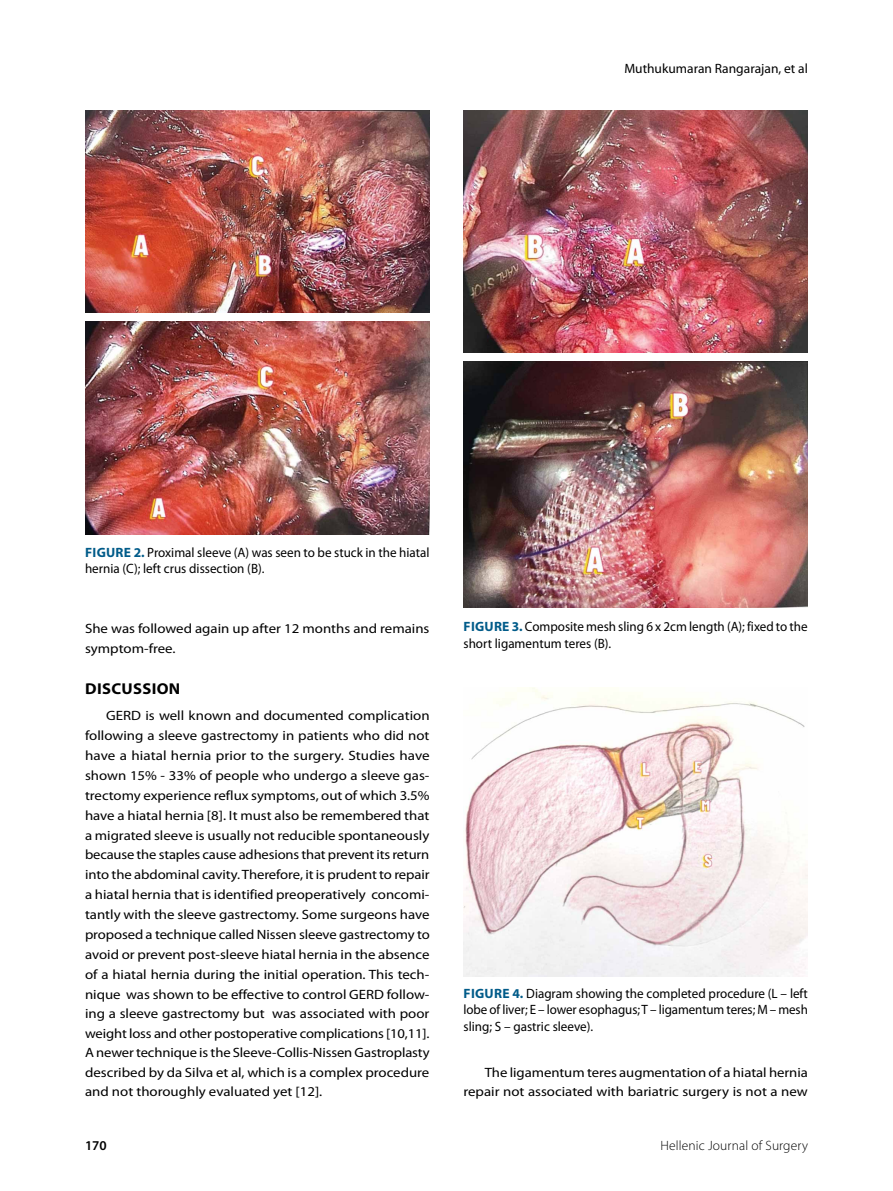
<style>
.page{position:relative;width:893px;height:1191px;background:#fff}
.page>*{position:absolute;margin:0;border:0;box-sizing:border-box;transform-origin:0 0}
.t1{font:700 15.75px "Myriad Pro";letter-spacing:.02em;color:#000;scale:1.05 1}
.t2{font:13.5px/19.8px "Myriad Pro";color:#000;scale:1.1 1}
.t3{font:13.5px/16.5px "Myriad Pro";color:#000}
.t4{font:13.5px/19.5px "Myriad Pro";color:#000;text-align:right;scale:1.09 1}
.t5{font:300 13.5px "Myriad Pro";letter-spacing:.01em;color:#000}
.t6{font:600 13.5px "Myriad Pro";color:#000}
.s1{font-weight:700;color:#005b89}
</style>
<div class="page">
<img style="left:85px;top:111px;width:344px;height:202px">
<img style="left:85px;top:321px;width:344px;height:213px">
<img style="left:463px;top:111px;width:345px;height:242px">
<img style="left:463px;top:361px;width:345px;height:246px">
<img style="left:463px;top:687px;width:345px;height:289px">
<p class="t3" style="left:624px;top:60px;width:185px">Muthukumaran Rangarajan, et al</p>
<p class="t3" style="left:85px;top:544px;width:346px"><span class="s1">FIGURE 2.</span> Proximal sleeve (A) was seen to be stuck in the hiatal hernia (C); left crus dissection (B).</p>
<p class="t2" style="left:85px;top:618px;width:315px">She was followed again up after 12 months and remains symptom-free.</p>
<p class="t1" style="left:85px;top:678px;width:92px">DISCUSSION</p>
<p class="t2" style="left:85px;top:705px;width:315px;text-align:justify;text-indent:21px">GERD is well known and documented complication following a sleeve gastrectomy in patients who did not have a hiatal hernia prior to the surgery. Studies have shown 15% - 33% of people who undergo a sleeve gas&shy;trectomy experience reflux symptoms, out of which 3.5% have a hiatal hernia [8]. It must also be remembered that a migrated sleeve is usually not reducible spontaneously because the staples cause adhesions that prevent its return into the abdominal cavity. Therefore, it is prudent to repair a hiatal hernia that is identified preoperatively concomi&shy;tantly with the sleeve gastrectomy. Some surgeons have proposed a technique called Nissen sleeve gastrectomy to avoid or prevent post-sleeve hiatal hernia in the absence of a hiatal hernia during the initial operation. This tech&shy;nique was shown to be effective to control GERD follow&shy;ing a sleeve gastrectomy but was associated with poor weight loss and other postoperative complications [10,11].<br>A newer technique is the Sleeve-Collis-Nissen Gastroplasty described by da Silva et al, which is a complex procedure and not thoroughly evaluated yet [12].</p>
<p class="t3" style="left:463px;top:618px;width:346px"><span class="s1">FIGURE 3.</span> Composite mesh sling 6 x 2cm length (A); fixed to the short ligamentum teres (B).</p>
<p class="t3" style="left:463px;top:984px;width:346px;text-align:justify"><span class="s1">FIGURE 4.</span> Diagram showing the completed procedure (L – left lobe of liver; E – lower esophagus; T – ligamentum teres; M – mesh sling; S – gastric sleeve).</p>
<p class="t4" style="left:463px;top:1062px;width:317px">The ligamentum teres augmentation of a hiatal hernia repair not associated with bariatric surgery is not a new</p>
<p class="t6" style="left:85px;top:1137px;width:23px">170</p>
<p class="t5" style="left:660px;top:1137px;width:149px">Hellenic Journal of Surgery</p>
</div>
